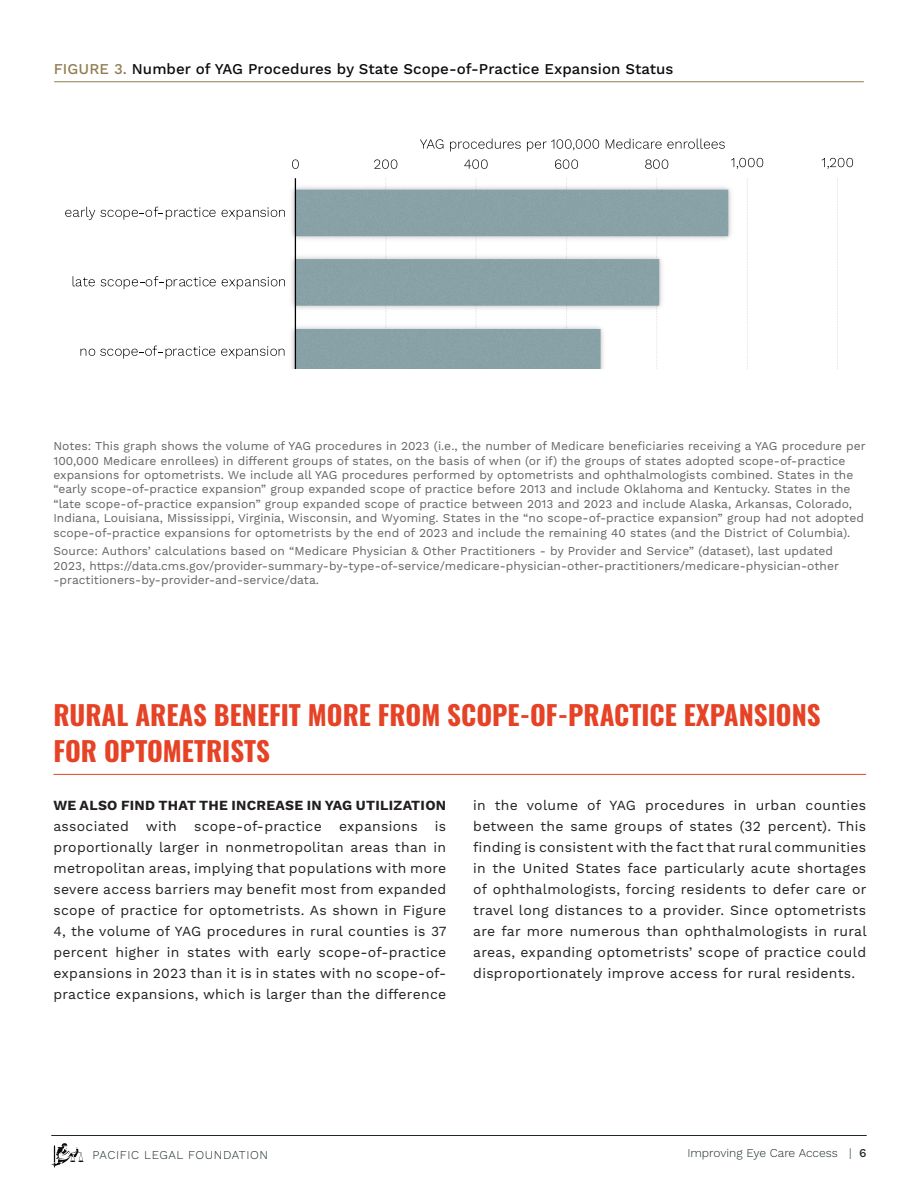
<style>
.page{position:relative;width:918px;height:1188px;background:#fff}
.page>*{position:absolute;margin:0;border:0;box-sizing:border-box;transform-origin:0 0}
.t1{font:700 27px/36px "Oswald";color:#e64225}
.bio{font:500 15px "Work Sans";letter-spacing:.005em;color:#090c0a}
.body_copy_-_first_paragraph{font:13.95px/21px "Work Sans";letter-spacing:.02em;color:#231f20;text-align:justify}
.bio-2{font:12px/14.4px "Work Sans";letter-spacing:.005em;color:#626362}
.footer_-_right{font:300 12px "Work Sans";color:#1c2927}
.footer_-_right-2{font:300 12px "Work Sans";letter-spacing:.05em;color:#1c2927}
.s1{color:#907e50}
.s2{font-weight:700}
.s3{font-weight:500}
</style>
<div class="page">
<svg style="left:51px;top:1143px;width:33px;height:24px"></svg>
<hr style="left:51px;top:1135px;width:816px;height:1px;background:#1c2927">
<hr style="left:53px;top:774px;width:813px;height:1px;background:#e64225">
<svg style="left:747px;top:178px;width:1px;height:191px"></svg>
<svg style="left:837px;top:178px;width:1px;height:191px"></svg>
<img style="left:292px;top:183px;width:439px;height:186px">
<img style="left:296px;top:190px;width:432px;height:179px">
<hr style="left:295px;top:178px;width:1px;height:191px;background:#000">
<svg style="left:292px;top:159px;width:7px;height:10px"></svg>
<svg style="left:374px;top:159px;width:23px;height:10px"></svg>
<svg style="left:464px;top:159px;width:24px;height:10px"></svg>
<svg style="left:555px;top:159px;width:23px;height:10px"></svg>
<svg style="left:645px;top:159px;width:23px;height:10px"></svg>
<svg style="left:731px;top:158px;width:32px;height:11px"></svg>
<svg style="left:822px;top:158px;width:31px;height:11px"></svg>
<svg style="left:65px;top:207px;width:151px;height:13px"></svg>
<svg style="left:222px;top:207px;width:63px;height:13px"></svg>
<svg style="left:73px;top:276px;width:22px;height:10px"></svg>
<svg style="left:101px;top:276px;width:115px;height:13px"></svg>
<svg style="left:222px;top:277px;width:63px;height:12px"></svg>
<svg style="left:81px;top:346px;width:134px;height:13px"></svg>
<svg style="left:221px;top:346px;width:63px;height:13px"></svg>
<svg style="left:420px;top:139px;width:23px;height:10px"></svg>
<svg style="left:450px;top:139px;width:71px;height:12px"></svg>
<svg style="left:527px;top:139px;width:72px;height:12px"></svg>
<svg style="left:606px;top:139px;width:119px;height:10px"></svg>
<hr style="left:54px;top:81px;width:810px;height:1px;background:#907e50">
<p class="bio" style="left:54px;top:60px;width:621px"><span class="s1">FIGURE 3.</span> Number of YAG Procedures by State Scope-of-Practice Expansion Status</p>
<p class="bio-2" style="left:53px;top:439px;width:814px">Notes: This graph shows the volume of YAG procedures in 2023 (i.e., the number of Medicare beneficiaries receiving a YAG procedure per 100,000 Medicare enrollees) in different groups of states, on the basis of when (or if) the groups of states adopted scope-of-practice expansions for optometrists. We include all YAG procedures performed by optometrists and ophthalmologists combined. States in the “early scope-of-practice expansion” group expanded scope of practice before 2013 and include Oklahoma and Kentucky. States in the “late scope-of-practice expansion” group expanded scope of practice between 2013 and 2023 and include Alaska, Arkansas, Colorado, Indiana, Louisiana, Mississippi, Virginia, Wisconsin, and Wyoming. States in the “no scope-of-practice expansion” group had not adopted scope-of-practice expansions for optometrists by the end of 2023 and include the remaining 40 states (and the District of Columbia).</p>
<p class="bio-2" style="left:53px;top:545px;width:787px">Source: Authors’ calculations based on “Medicare Physician &amp; Other Practitioners - by Provider and Service” (dataset), last updated<br>2023, https://data.cms.gov/provider-summary-by-type-of-service/medicare-physician-other-practitioners/medicare-physician-other -practitioners-by-provider-and-service/data.</p>
<p class="t1" style="left:53px;top:699px;width:769px">RURAL AREAS BENEFIT MORE FROM SCOPE-OF-PRACTICE EXPANSIONS<br>FOR OPTOMETRISTS</p>
<p class="body_copy_-_first_paragraph" style="left:53px;top:795px;width:395px"><span class="s2">WE ALSO FIND THAT THE INCREASE IN YAG UTILIZATION </span>associated with scope-of-practice expansions is proportionally larger in nonmetropolitan areas than in metropolitan areas, implying that populations with more severe access barriers may benefit most from expanded scope of practice for optometrists. As shown in Figure 4, the volume of YAG procedures in rural counties is 37 percent higher in states with early scope-of-practice expansions in 2023 than it is in states with no scope-of&shy;practice expansions, which is larger than the difference</p>
<p class="body_copy_-_first_paragraph" style="left:473px;top:795px;width:395px">in the volume of YAG procedures in urban counties between the same groups of states (32 percent). This finding is consistent with the fact that rural communities in the United States face particularly acute shortages of ophthalmologists, forcing residents to defer care or travel long distances to a provider. Since optometrists are far more numerous than ophthalmologists in rural areas, expanding optometrists’ scope of practice could disproportionately improve access for rural residents.</p>
<p class="footer_-_right-2" style="left:92px;top:1147px;width:177px">PACIFIC LEGAL FOUNDATION</p>
<p class="footer_-_right" style="left:687px;top:1145px;width:181px">Improving Eye Care Access | <span class="s3">6</span></p>
</div>
